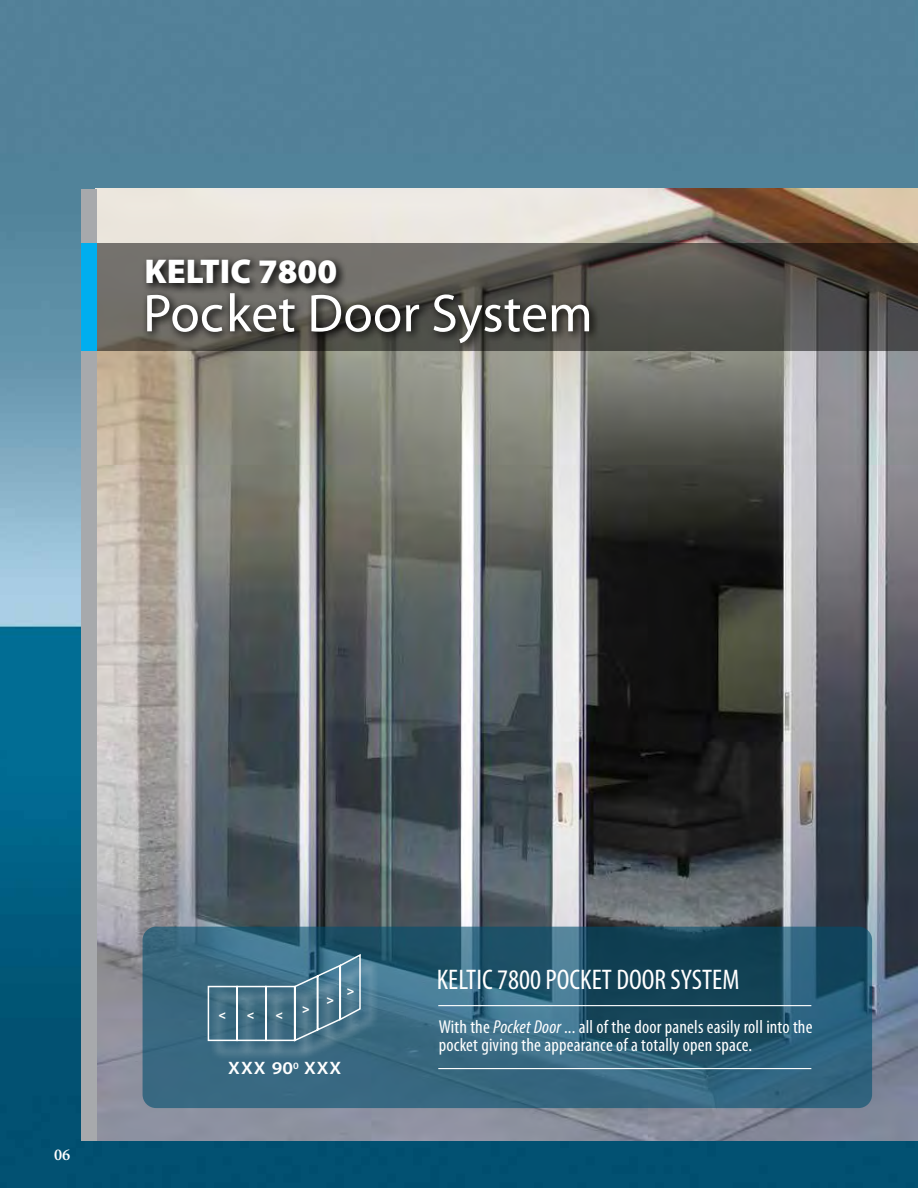
<style>
.page{position:relative;width:918px;height:1188px;background:#fff}
.page>*{position:absolute;margin:0;border:0;box-sizing:border-box;transform-origin:0 0}
.t1{font:53.7px "Myriad Pro";color:#fff}
.t2{font:900 34.5px "Myriad Pro";color:#fff}
.t3{font:condensed 28.5px "Myriad Pro";color:#fff}
.t4{font:condensed 18.75px/18px "Myriad Pro";letter-spacing:.01em;color:#fff}
.t5{font:600 18px "Myriad Pro";letter-spacing:.045em;color:#fff;scale:1.1 1}
.t6{font:600 16.5px "Minion Pro";color:#fff}
.t7{font:900 12.75px "Myriad Pro";color:#fff}
.t8{font:900 12.6px "Myriad Pro";color:#fff}
.s1{font-style:italic}
</style>
<div class="page">
<img style="left:0;top:0;width:918px;height:1188px">
<img style="left:97px;top:189px;width:821px;height:951px">
<svg style="left:97px;top:243px;width:821px;height:108px;background:#56534e"></svg>
<div style="left:81px;top:189px;width:16px;height:951px;background:#a7a9ac"></div>
<div style="left:81px;top:243px;width:16px;height:108px;background:#00aeef"></div>
<svg style="left:143px;top:927px;width:729px;height:181px;background:#2d5e76"></svg>
<div style="left:210px;top:957px;width:170px;height:103px;background:#fff;opacity:.75"></div>
<svg style="left:207px;top:953px;width:155px;height:89px;background:#527d92"></svg>
<hr style="left:438px;top:1005px;width:373px;height:1px;background:#fff">
<hr style="left:438px;top:1068px;width:373px;height:1px;background:#fff">
<svg style="left:142px;top:289px;width:459px;height:65px;background:#4c4b45"></svg>
<svg style="left:142px;top:254px;width:205px;height:41px;background:#504e4b"></svg>
<h2 class="t2" style="left:145px;top:249px;width:194px">KELTIC 7800</h2>
<h1 class="t1" style="left:143px;top:280px;width:451px">Pocket Door System</h1>
<p class="t6" style="left:54px;top:1143px;width:18px">06</p>
<p class="t8" style="left:218px;top:1006px;width:9px">&lt;</p>
<p class="t8" style="left:247px;top:1006px;width:9px">&lt;</p>
<p class="t8" style="left:276px;top:1006px;width:9px">&lt;</p>
<p class="t7" style="left:302px;top:1000px;width:9px">&gt;</p>
<p class="t7" style="left:326px;top:991px;width:9px">&gt;</p>
<p class="t7" style="left:347px;top:982px;width:9px">&gt;</p>
<p class="t5" style="left:228px;top:1057px;width:104px">XXX 90<sup>0</sup> XXX</p>
<h3 class="t3" style="left:437px;top:962px;width:304px">KELTIC 7800 POCKET DOOR SYSTEM</h3>
<p class="t4" style="left:439px;top:1018px;width:375px">With the <span class="s1">Pocket Door</span> ... all of the door panels easily roll into the pocket giving the appearance of a totally open space.</p>
</div>
